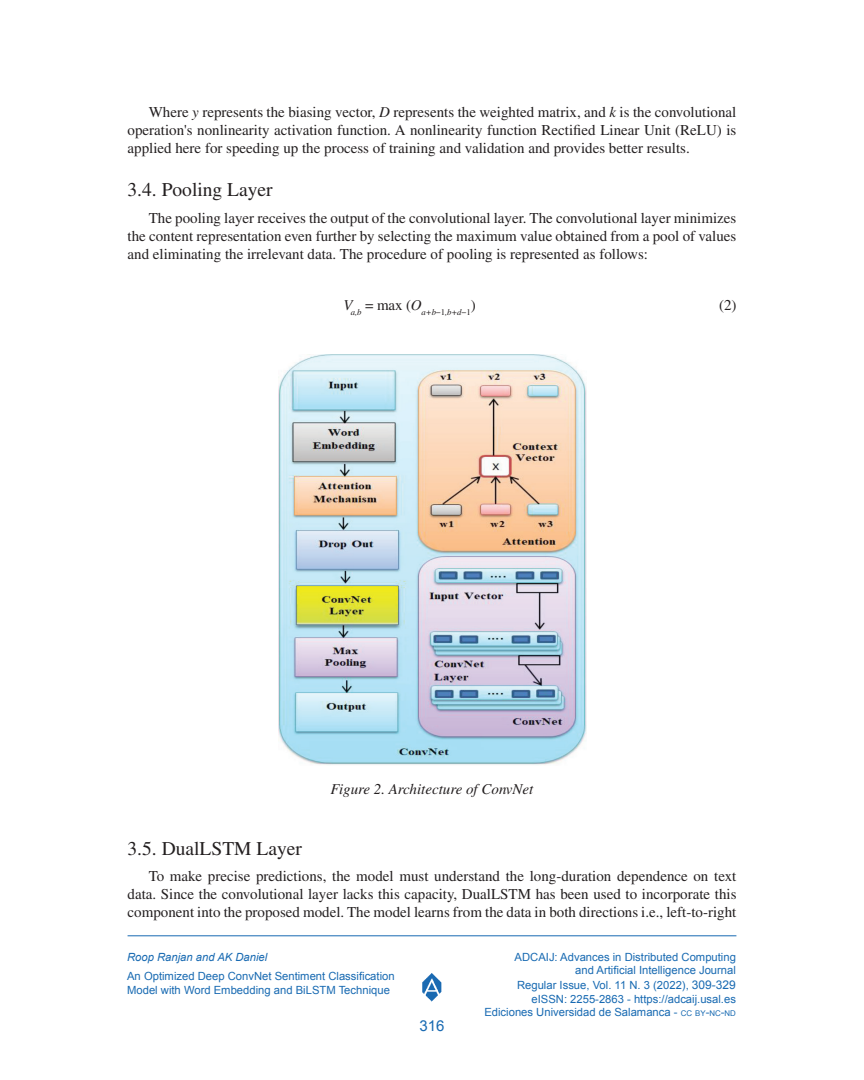
<style>
.page{position:relative;width:864px;height:1080px;background:#fff}
.page>*{position:absolute;margin:0;border:0;box-sizing:border-box;transform-origin:0 0}
.Subti_02{font:19.5px "Times LT Std";color:#231f20}
.Tex{font:15px/18px "Times LT Std";color:#231f20;text-align:justify}
.Foto_pie{font:italic 15px "Times LT Std";color:#231f20}
.t1{font:15px "Arial";color:#186ab2}
.Bibliografia{font:15px "Times LT Std";color:#231f20}
.t2{font:11.25px/14px "Arial";color:#186ab2}
.t3{font:italic 11.25px "Arial";color:#186ab2}
.Bibliografia-2{font:italic 8.7px "Times LT Std";color:#231f20}
.s1{font-style:italic}
.s2{font-style:normal}
.s3{font-size:12px}
.s4{font-size:7.8px}
.s5{font-style:inherit}
</style>
<div class="page">
<img style="left:422px;top:973px;width:20px;height:29px">
<hr style="left:128px;top:935px;width:608px;height:1px;background:#186ab2">
<img style="left:279px;top:355px;width:308px;height:410px">
<p class="Tex" style="left:128px;top:102px;width:610px;text-indent:21px">Where <span class="s1">y</span> represents the biasing vector, <span class="s1">D</span> represents the weighted matrix, and <span class="s1">k</span> is the convolutional operation's nonlinearity activation function. A nonlinearity function Rectified Linear Unit (ReLU) is applied here for speeding up the process of training and validation and provides better results.</p>
<p class="Subti_02" style="left:128px;top:179px;width:147px">3.4. Pooling Layer</p>
<p class="Tex" style="left:128px;top:209px;width:610px;text-indent:21px">The pooling layer receives the output of the convolutional layer. The convolutional layer minimizes the content representation even further by selecting the maximum value obtained from a pool of values and eliminating the irrelevant data. The procedure of pooling is represented as follows:</p>
<p class="Bibliografia-2" style="left:344px;top:307px;width:134px"><sup>V</sup>a,b <sup>=</sup> <sup>max</sup> <sup>(</sup><sup>O</sup>a+b<span class="s2">−1</span>,b+d<span class="s2">−1</span><sup>)</sup></p>
<p class="Bibliografia" style="left:719px;top:296px;width:19px">(2)</p>
<p class="Foto_pie" style="left:331px;top:781px;width:204px">Figure 2. Architecture of ConvNet</p>
<p class="Subti_02" style="left:128px;top:837px;width:176px">3.5. DualLSTM Layer</p>
<p class="Tex" style="left:128px;top:867px;width:610px;text-indent:21px">To make precise predictions, the model must understand the long-duration dependence on text data. Since the convolutional layer lacks this capacity, DualLSTM has been used to incorporate this component into the proposed model. The model learns from the data in both directions i.e., left-to-right</p>
<p class="t3" style="left:127px;top:949px;width:142px">Roop Ranjan and AK Daniel</p>
<p class="t2" style="left:127px;top:970px;width:269px;line-height:13.5px">An Optimized Deep ConvNet Sentiment Classification<br>Model with Word Embedding and BiLSTM Technique</p>
<p class="t1" style="left:419px;top:1016px;width:27px">316</p>
<p class="t2" style="left:484px;top:950px;width:253px;text-align:right">ADCAIJ: Advances in Distributed Computing<br>and Artificial Intelligence Journal<br>Regular Issue, Vol. 11 N. 3 (2022), <span class="s3">309-329 </span>eISSN: 2255-2863 - https://adcaij.usal.es Ediciones Universidad de Salamanca - <span class="s4">CC BY</span><span class="s5">-</span><span class="s4">NC</span><span class="s5">-</span><span class="s4">ND</span></p>
</div>
